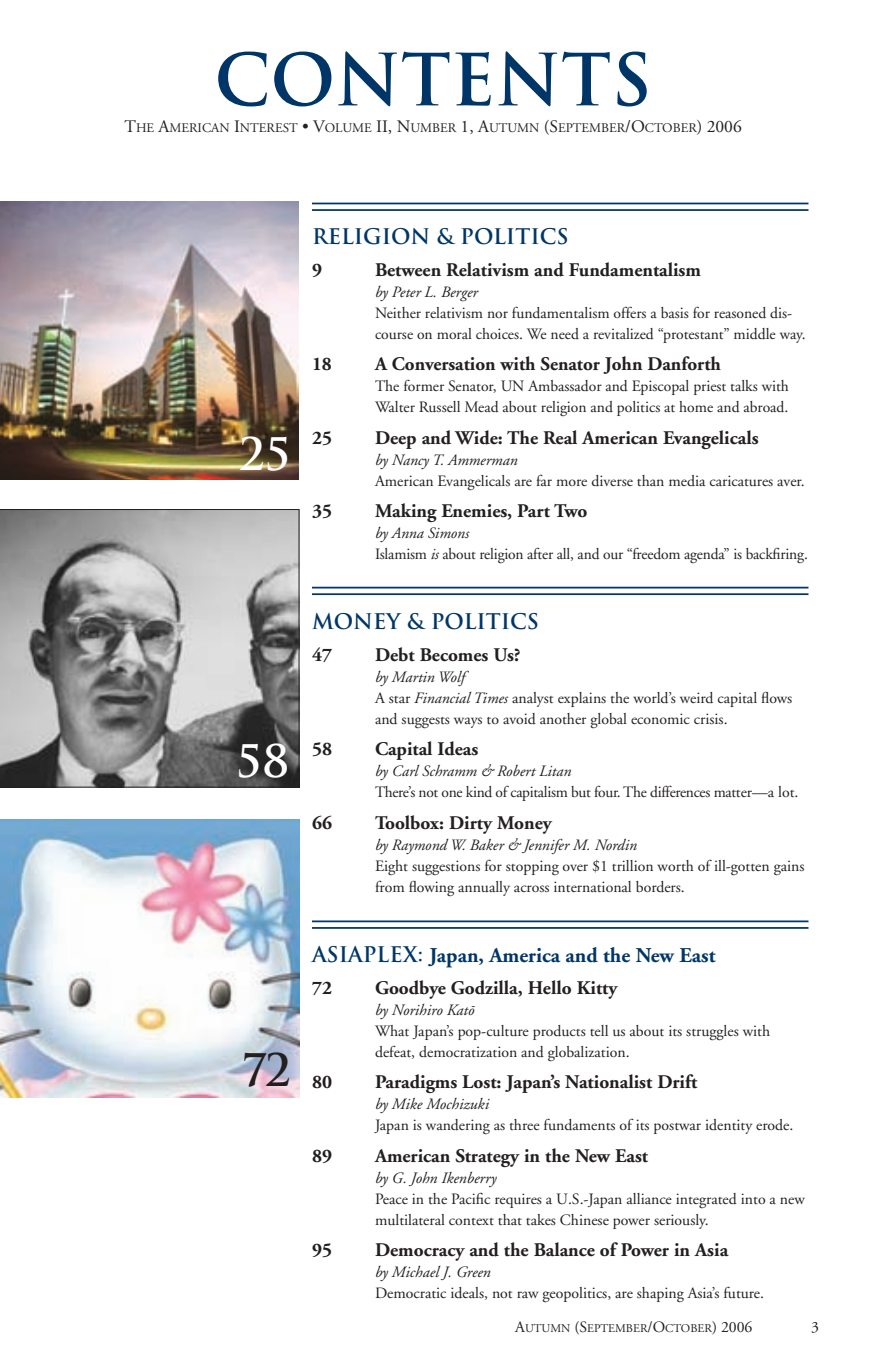
<style>
.page{position:relative;width:882px;height:1371px;background:#fff}
.page>*{position:absolute;margin:0;border:0;box-sizing:border-box;transform-origin:0 0}
.t1{font:700 70px "Trajan";color:#003667}
.t2{font:700 43.75px "Trajan";color:#fff}
.t3{font:700 43.75px "Trajan";color:#231f20}
.t4{font:700 21px "Adobe Garamond";color:#003667}
.t5{font:700 21px "Trajan";color:#003667}
.t6{font:700 19.25px "Adobe Garamond";color:#231f20}
.t7{font:15.75px/21px "Adobe Garamond";color:#231f20}
.t8{font:italic 15.75px "Adobe Garamond";color:#231f20}
.t9{font:15.75px "Adobe Garamond";letter-spacing:-.02em;color:#231f20}
.t10{font:13.12px "Adobe Garamond";color:#231f20}
.t11{font:11.9px "Adobe Garamond";color:#231f20}
.s1{font-size:17.5px}
.s2{font-style:italic}
.s3{font-family:"Trajan"}
.s4{font-family:"Adobe Garamond Pro";font-style:italic}
.s5{font-size:15.75px}
</style>
<div class="page">
<hr style="left:312px;top:202px;width:496px;height:2px;background:#003667">
<hr style="left:312px;top:209px;width:496px;height:2px;background:#003667">
<hr style="left:312px;top:586px;width:496px;height:2px;background:#003667">
<hr style="left:312px;top:593px;width:496px;height:2px;background:#003667">
<hr style="left:312px;top:920px;width:496px;height:2px;background:#003667">
<hr style="left:312px;top:927px;width:496px;height:1px;background:#003667">
<img style="left:0;top:202px;width:298px;height:277px">
<svg style="left:0;top:509px;width:299px;height:278px;background:#959595"></svg>
<img style="left:0;top:819px;width:299px;height:277px">
<h1 class="t1" style="left:214px;top:36px;width:439px">CONTENTS</h1>
<p class="t10" style="left:124px;top:120px;width:619px"><span class="s1">T</span>he <span class="s1">A</span>merican <span class="s1">I</span>nterest <span class="s1">• V</span>olume <span class="s1">II , N</span>umber <span class="s1">1, A</span>utumn <span class="s1">(S</span>eptember<span class="s1">/O</span>ctober<span class="s1">) 2006</span></p>
<h2 class="t2" style="left:240px;top:427px;width:52px">25</h2>
<h2 class="t2" style="left:237px;top:733px;width:55px">58</h2>
<h2 class="t3" style="left:243px;top:1042px;width:50px">72</h2>
<h3 class="t5" style="left:312px;top:223px;width:258px">RELIGION &amp; POLITICS</h3>
<p class="t6" style="left:312px;top:259px;width:12px">9</p>
<p class="t6" style="left:375px;top:259px;width:328px">Between Relativism and Fundamentalism</p>
<p class="t8" style="left:375px;top:283px;width:104px">by Peter L. Berger</p>
<p class="t7" style="left:375px;top:302px;width:432px">Neither relativism nor fundamentalism offers a basis for reasoned dis&shy;course on moral choices. We need a revitalized “protestant” middle way.</p>
<p class="t6" style="left:312px;top:353px;width:21px">18</p>
<p class="t6" style="left:375px;top:353px;width:348px">A Conversation with Senator John Danforth</p>
<p class="t7" style="left:375px;top:376px;width:415px">The former Senator, UN Ambassador and Episcopal priest talks with<br>Walter Russell Mead about religion and politics at home and abroad.</p>
<p class="t6" style="left:312px;top:427px;width:22px">25</p>
<p class="t6" style="left:375px;top:427px;width:385px">Deep and Wide: The Real American Evangelicals</p>
<p class="t8" style="left:375px;top:451px;width:144px">by Nancy T. Ammerman</p>
<p class="t7" style="left:375px;top:470px;width:431px">American Evangelicals are far more diverse than media caricatures aver.</p>
<p class="t6" style="left:312px;top:500px;width:22px">35</p>
<p class="t6" style="left:375px;top:500px;width:214px">Making Enemies, Part Two</p>
<p class="t7" style="left:375px;top:523px;width:434px"><span class="s2">by Anna Simons<br></span>Islamism <span class="s2">is</span> about religion after all, and our “freedom agenda” is backfiring.</p>
<h3 class="t5" style="left:312px;top:608px;width:229px">MONEY &amp; POLITICS</h3>
<p class="t6" style="left:312px;top:644px;width:22px">47</p>
<p class="t6" style="left:375px;top:644px;width:147px">Debt Becomes Us?</p>
<p class="t7" style="left:375px;top:666px;width:419px"><span class="s2">by Martin Wolf<br></span>A star <span class="s2">Financial Times</span> analyst explains the world’s weird capital flows and suggests ways to avoid another global economic crisis.</p>
<p class="t6" style="left:312px;top:738px;width:22px">58</p>
<p class="t6" style="left:375px;top:738px;width:105px">Capital Ideas</p>
<p class="t8" style="left:375px;top:763px;width:198px">by Carl Schramm &amp; Robert Litan</p>
<p class="t9" style="left:375px;top:784px;width:425px">There’s not one kind of capitalism but four. The differences matter—a lot.</p>
<p class="t6" style="left:312px;top:812px;width:22px">66</p>
<p class="t6" style="left:375px;top:812px;width:178px">Toolbox: Dirty Money</p>
<p class="t8" style="left:375px;top:836px;width:264px">by Raymond W. Baker &amp; Jennifer M. Nordin</p>
<p class="t7" style="left:375px;top:855px;width:431px">Eight suggestions for stopping over $1 trillion worth of ill-gotten gains from flowing annually across international borders.</p>
<h3 class="t4" style="left:312px;top:943px;width:405px"><span class="s3">ASIAPLEX:</span> Japan, America and the New East</h3>
<p class="t6" style="left:312px;top:976px;width:22px">72</p>
<p class="t6" style="left:375px;top:976px;width:244px">Goodbye Godzilla, Hello Kitty</p>
<p class="t7" style="left:375px;top:999px;width:397px"><span class="s2">by Norihiro Kat</span><span class="s4">ō<br></span>What Japan’s pop-culture products tell us about its struggles with defeat, democratization and globalization.</p>
<p class="t6" style="left:312px;top:1071px;width:22px">80</p>
<p class="t6" style="left:375px;top:1071px;width:324px">Paradigms Lost: Japan’s Nationalist Drift</p>
<p class="t8" style="left:375px;top:1095px;width:116px">by Mike Mochizuki</p>
<p class="t7" style="left:375px;top:1114px;width:420px">Japan is wandering as three fundaments of its postwar identity erode.</p>
<p class="t6" style="left:312px;top:1144px;width:22px">89</p>
<p class="t6" style="left:375px;top:1144px;width:275px">American Strategy in the New East</p>
<p class="t8" style="left:375px;top:1169px;width:123px">by G. John Ikenberry</p>
<p class="t7" style="left:375px;top:1188px;width:431px">Peace in the Pacific requires a U.S.-Japan alliance integrated into a new multilateral context that takes Chinese power seriously.</p>
<p class="t6" style="left:312px;top:1239px;width:22px">95</p>
<p class="t6" style="left:375px;top:1239px;width:355px">Democracy and the Balance of Power in Asia</p>
<p class="t8" style="left:375px;top:1263px;width:117px">by Michael J. Green</p>
<p class="t7" style="left:375px;top:1282px;width:391px">Democratic ideals, not raw geopolitics, are shaping Asia’s future.</p>
<p class="t11" style="left:515px;top:1321px;width:239px"><span class="s5">A</span>utumn <span class="s5">(S</span>eptember<span class="s5">/O</span>ctober<span class="s5">) 2006</span></p>
</div>
